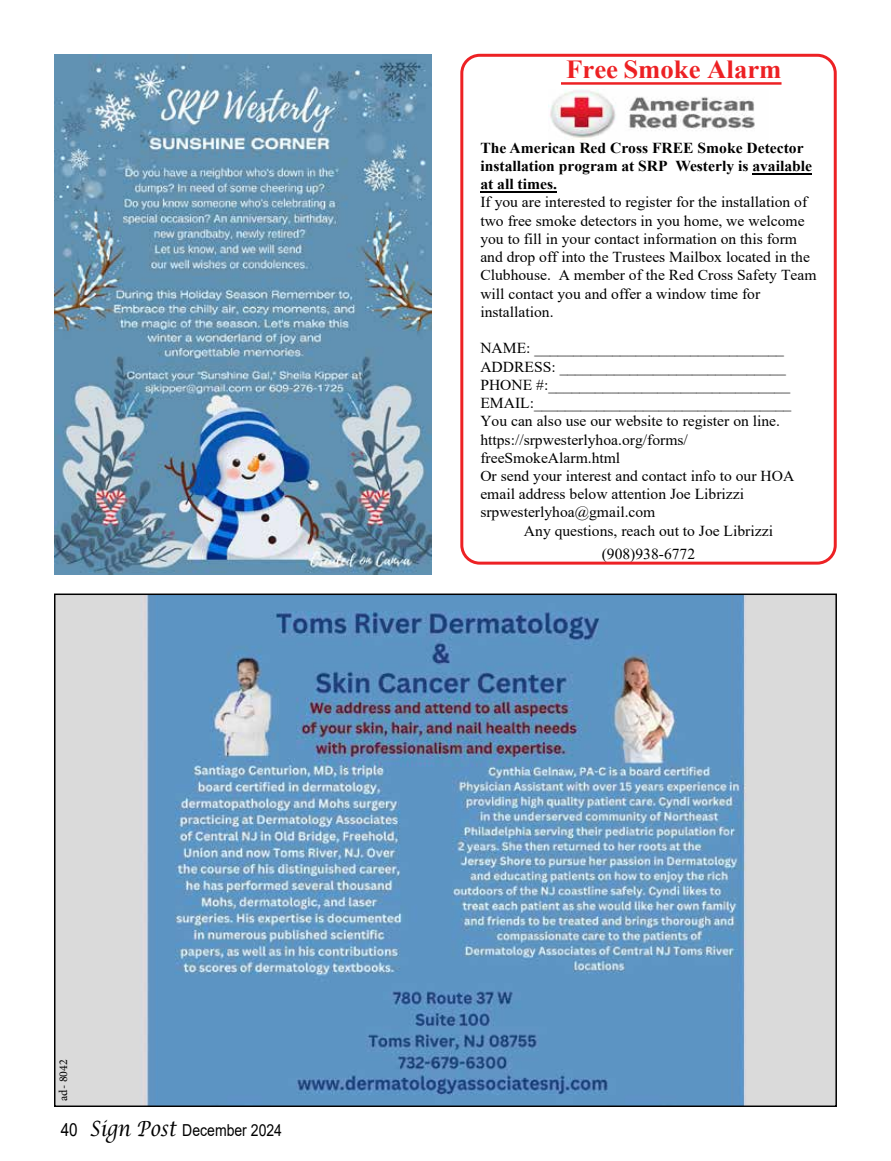
<style>
.page{position:relative;width:891px;height:1161px;background:#fff}
.page>*{position:absolute;margin:0;border:0;box-sizing:border-box;transform-origin:0 0}
.t1{font:700 26.1px "Times New Roman";color:#ed2124}
.t2{font:16.5px "Arial";color:#000;scale:.85 1}
.t3{font:15.15px/18.3px "Times New Roman";color:#000}
.t4{font:700 15.15px/18.3px "Times New Roman";color:#000}
.t5{font:12px "Minion Pro";color:#000}
.s1{font-size:18px}
.s2{font-family:"Lucida Calligraphy";font-style:italic;font-size:21px}
</style>
<div class="page">
<img style="left:56px;top:596px;width:779px;height:509px">
<img style="left:54px;top:55px;width:378px;height:519px">
<div style="left:460px;top:54px;width:377px;height:511px;border:3px solid #ed2124;border-radius:18px"></div>
<img style="left:550px;top:90px;width:205px;height:49px">
<hr style="left:561px;top:82px;width:221px;height:3px;background:#ed2124">
<hr style="left:753px;top:173px;width:59px;height:2px;background:#000">
<hr style="left:481px;top:191px;width:76px;height:2px;background:#000">
<h1 class="t1" style="left:566px;top:50px;width:217px">Free Smoke Alarm</h1>
<p class="t4" style="left:480px;top:138px;width:333px">The American Red Cross FREE Smoke Detector installation program at SRP Westerly is available at all times.</p>
<p class="t3" style="left:480px;top:193px;width:338px">If you are interested to register for the installation of two free smoke detectors in you home, we welcome you to fill in your contact information on this form and drop off into the Trustees Mailbox located in the Clubhouse. A member of the Red Cross Safety Team will contact you and offer a window time for installation.</p>
<p class="t3" style="left:480px;top:339px;width:315px">NAME: ________________________________ ADDRESS: _____________________________ PHONE #:_______________________________ EMAIL:_________________________________ You can also use our website to register on line. https://srpwesterlyhoa.org/forms/ freeSmokeAlarm.html<br>Or send your interest and contact info to our HOA email address below attention Joe Librizzi srpwesterlyhoa@gmail.com</p>
<p class="t3" style="left:524px;top:519px;width:251px;line-height:23px;text-align:center">Any questions, reach out to Joe Librizzi (908)938-6772</p>
<p class="t5" style="left:55px;top:1101px;width:43px;rotate:-90deg">ad- 8042</p>
<p class="t2" style="left:61px;top:1119px;width:262px"><span class="s1">40</span> <span class="s2">Sign Post</span> December 2024</p>
</div>
